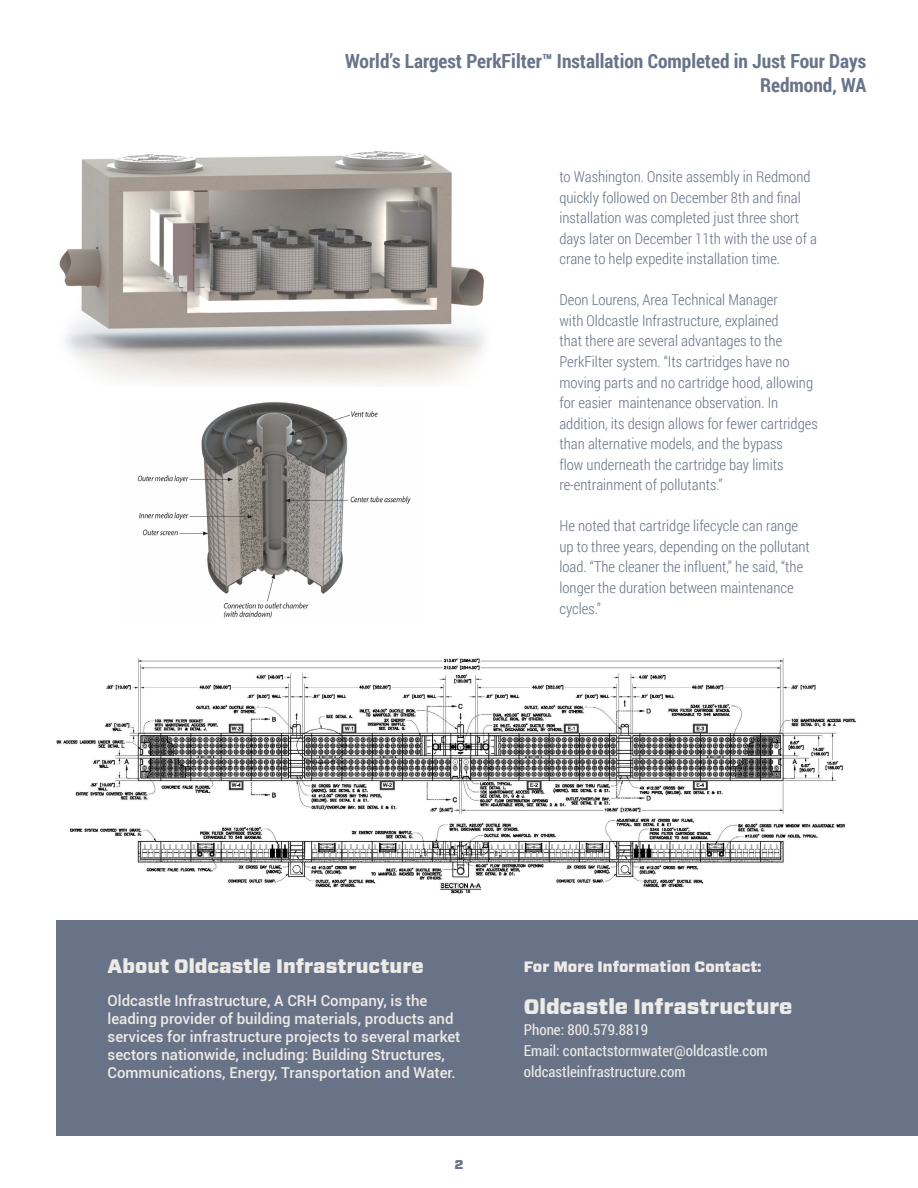
<style>
.page{position:relative;width:918px;height:1188px;background:#fff}
.page>*{position:absolute;margin:0;border:0;box-sizing:border-box;transform-origin:0 0}
.t1{font:900 21px "Forza";color:#edebe8}
.t2{font:700 19.5px/24.3px "Roboto Condensed";color:#687489;text-align:right}
.t3{font:900 19.5px "Forza";color:#edebe8}
.t4{font:300 15px/20.5px "Roboto Condensed";color:#697387}
.t5{font:500 15px/18px "Roboto";color:#edebe8}
.t6{font:15px/21px "Roboto Condensed";color:#edebe8}
.t7{font:900 15px "Forza";color:#edebe8}
.t8{font:900 12.75px "Forza";color:#697387}
</style>
<div class="page">
<img style="left:56px;top:659px;width:800px;height:235px">
<div style="left:57px;top:920px;width:861px;height:216px;background:#697387"></div>
<img style="left:59px;top:151px;width:425px;height:234px">
<img style="left:137px;top:402px;width:274px;height:216px">
<h2 class="t2" style="left:345px;top:48px;width:523px">World’s Largest PerkFilter™ Installation Completed in Just Four Days<br>Redmond, WA</h2>
<p class="t4" style="left:559px;top:166px;width:259px">to Washington. Onsite assembly in Redmond quickly followed on December 8th and final installation was completed just three short days later on December 11th with the use of a crane to help expedite installation time.</p>
<p class="t4" style="left:559px;top:289px;width:260px">Deon Lourens, Area Technical Manager<br>with Oldcastle Infrastructure, explained<br>that there are several advantages to the PerkFilter system. “Its cartridges have no moving parts and no cartridge hood, allowing for easier maintenance observation. In addition, its design allows for fewer cartridges than alternative models, and the bypass<br>flow underneath the cartridge bay limits re-entrainment of pollutants.”</p>
<p class="t4" style="left:559px;top:515px;width:252px">He noted that cartridge lifecycle can range up to three years, depending on the pollutant load. “The cleaner the influent,” he said, “the longer the duration between maintenance cycles.”</p>
<h2 class="t3" style="left:108px;top:953px;width:318px">About Oldcastle Infrastructure</h2>
<p class="t5" style="left:108px;top:991px;width:354px">Oldcastle Infrastructure, A CRH Company, is the leading provider of building materials, products and services for infrastructure projects to several market sectors nationwide, including: Building Structures, Communications, Energy, Transportation and Water.</p>
<p class="t8" style="left:454px;top:1156px;width:11px">2</p>
<p class="t7" style="left:524px;top:957px;width:239px">For More Information Contact:</p>
<h1 class="t1" style="left:524px;top:993px;width:270px">Oldcastle Infrastructure</h1>
<p class="t6" style="left:524px;top:1019px;width:245px">Phone: 800.579.8819<br>Email: contactstormwater@oldcastle.com oldcastleinfrastructure.com</p>
</div>
